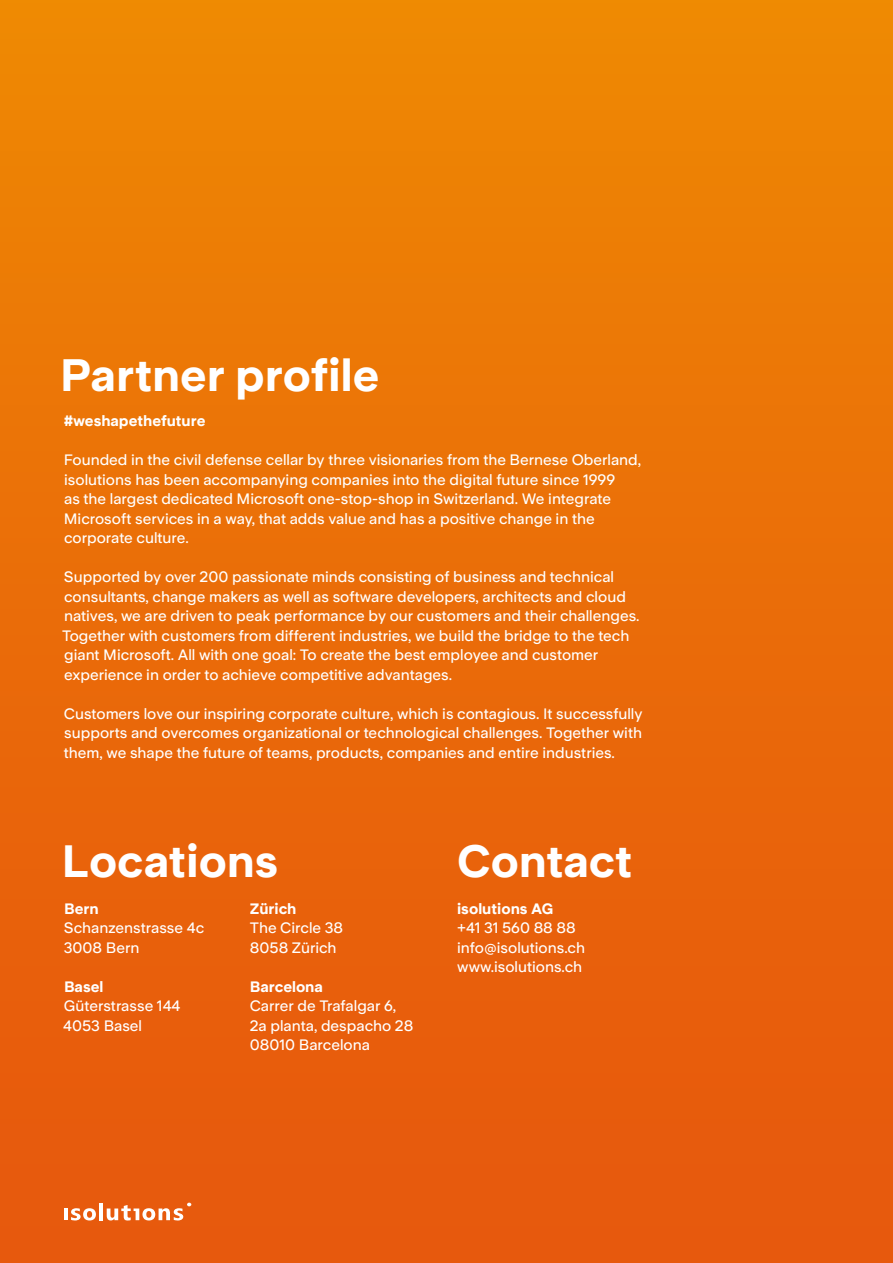
<style>
.page{position:relative;width:893px;height:1263px;background:#fff}
.page>*{position:absolute;margin:0;border:0;box-sizing:border-box;transform-origin:0 0}
.Titel_weiss{font:45px "Universal Sans 900";color:#fff}
.Text_weiss{font:15px/19.5px "Universal Sans 600";color:#fff}
.Text_weiss_fett{font:15px "Universal Sans 900";color:#fff}
</style>
<div class="page">
<div style="left:0;top:0;width:893px;height:1263px;background:linear-gradient(to bottom,#ee8703,#e6540e)"></div>
<svg style="left:71px;top:1208px;width:25px;height:12px"></svg>
<hr style="left:99px;top:1203px;width:4px;height:17px;background:#fff">
<hr style="left:64px;top:1208px;width:4px;height:12px;background:#fff">
<svg style="left:107px;top:1203px;width:84px;height:17px"></svg>
<p class="Titel_weiss" style="left:60px;top:349px;width:321px">Partner profile</p>
<p class="Text_weiss_fett" style="left:64px;top:412px;width:143px">#weshapethefuture</p>
<p class="Text_weiss" style="left:64px;top:450px;width:579px">Founded in the civil defense cellar by three visionaries from the Bernese Oberland, isolutions has been accompanying companies into the digital future since 1999<br>as the largest dedicated Microsoft one-stop-shop in Switzerland. We integrate Microsoft services in a way, that adds value and has a positive change in the corporate culture.</p>
<p class="Text_weiss" style="left:62px;top:567px;width:579px">Supported by over 200 passionate minds consisting of business and technical consultants, change makers as well as software developers, architects and cloud natives, we are driven to peak performance by our customers and their challenges.<br>Together with customers from different industries, we build the bridge to the tech giant Microsoft. All with one goal: To create the best employee and customer experience in order to achieve competitive advantages.</p>
<p class="Text_weiss" style="left:64px;top:704px;width:580px;text-align:justify">Customers love our inspiring corporate culture, which is contagious. It successfully supports and overcomes organizational or technological challenges. Together with them, we shape the future of teams, products, companies and entire industries.</p>
<p class="Titel_weiss" style="left:61px;top:836px;width:218px">Locations</p>
<p class="Titel_weiss" style="left:457px;top:836px;width:177px">Contact</p>
<p class="Text_weiss_fett" style="left:64px;top:900px;width:36px">Bern</p>
<p class="Text_weiss" style="left:64px;top:918px;width:142px">Schanzenstrasse 4c</p>
<p class="Text_weiss" style="left:64px;top:938px;width:77px">3008 Bern</p>
<p class="Text_weiss_fett" style="left:64px;top:978px;width:41px">Basel</p>
<p class="Text_weiss" style="left:64px;top:996px;width:118px">Güterstrasse 144</p>
<p class="Text_weiss" style="left:63px;top:1016px;width:80px">4053 Basel</p>
<p class="Text_weiss_fett" style="left:250px;top:900px;width:48px">Zürich</p>
<p class="Text_weiss" style="left:250px;top:918px;width:95px">The Circle 38</p>
<p class="Text_weiss" style="left:250px;top:938px;width:88px">8058 Zürich</p>
<p class="Text_weiss_fett" style="left:250px;top:978px;width:75px">Barcelona</p>
<p class="Text_weiss" style="left:250px;top:996px;width:148px">Carrer de Trafalgar 6,</p>
<p class="Text_weiss" style="left:250px;top:1016px;width:165px">2a planta, despacho 28</p>
<p class="Text_weiss" style="left:250px;top:1035px;width:122px">08010 Barcelona</p>
<p class="Text_weiss_fett" style="left:457px;top:900px;width:98px">isolutions AG</p>
<p class="Text_weiss" style="left:457px;top:918px;width:120px">+41 31 560 88 88</p>
<p class="Text_weiss" style="left:457px;top:938px;width:129px">info@isolutions.ch</p>
<p class="Text_weiss" style="left:457px;top:957px;width:127px">www.isolutions.ch</p>
</div>
